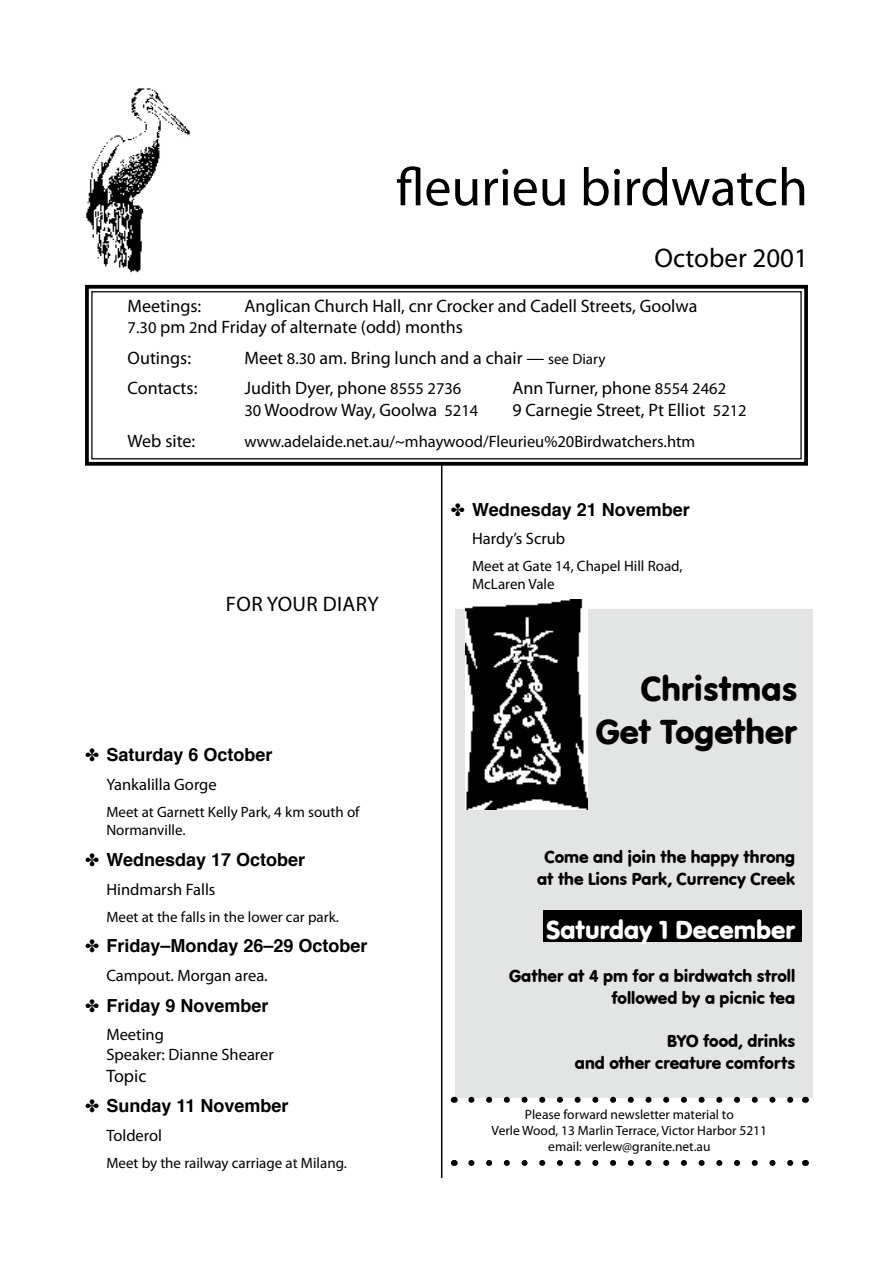
<style>
.page{position:relative;width:893px;height:1263px;background:#fff}
.page>*{position:absolute;margin:0;border:0;box-sizing:border-box;transform-origin:0 0}
.t1{font:54px "Myriad Pro";color:#000}
.t2{font:36px/43.2px "VAG Rundschrift D";color:#000;text-align:right}
.t3{font:27px "VAG Rundschrift D";color:#fff}
.t4{font:27px "Myriad Pro";color:#000}
.t5{font:21px "Myriad Pro";letter-spacing:.02em;color:#000}
.t6{font:18px/21.6px "Myriad Pro";color:#000}
.t7{font:18px/21.6px "VAG Rundschrift D";color:#000;text-align:right}
.t8{font:700 18px "Helvetica";color:#000}
.t9{font:16.5px/19.8px "Myriad Pro";color:#000}
.t10{font:15px/18px "Myriad Pro";color:#000}
.t11{font:13.5px/16.2px "Myriad Pro";color:#000;text-align:center}
.s1{font-size:16.5px}
.s2{font-size:15px}
</style>
<div class="page">
<div style="left:455px;top:609px;width:357px;height:488px;background:#e3e4e4"></div>
<div style="left:543px;top:910px;width:259px;height:32px;background:#000"></div>
<img style="left:86px;top:88px;width:104px;height:185px">
<svg style="left:85px;top:284px;width:723px;height:183px"></svg>
<div style="left:91px;top:291px;width:711px;height:168px;border:1px solid #000"></div>
<hr style="left:441px;top:464px;width:1px;height:714px;background:#000">
<svg style="left:471px;top:1097px;width:325px;height:6px"></svg>
<svg style="left:471px;top:1160px;width:323px;height:6px"></svg>
<img style="left:466px;top:599px;width:121px;height:210px">
<h1 class="t1" style="left:396px;top:154px;width:413px">fleurieu birdwatch</h1>
<h3 class="t4" style="left:654px;top:241px;width:155px">October 2001</h3>
<p class="t6" style="left:128px;top:294px;width:571px;text-indent:117px">Anglican Church Hall, cnr Crocker and Cadell Streets, Goolwa<br><span class="s1">7.30</span> pm <span class="s1">2</span>nd Friday of alternate (odd) months</p>
<p class="t6" style="left:128px;top:347px;width:65px">Outings:</p>
<p class="t6" style="left:244px;top:347px;width:362px">Meet <span class="s1">8.30</span> am. Bring lunch and a chair — <span class="s2">see Diary</span></p>
<p class="t6" style="left:128px;top:377px;width:71px">Contacts:</p>
<p class="t6" style="left:244px;top:377px;width:218px">Judith Dyer, phone <span class="s1">8555 2736</span></p>
<p class="t6" style="left:512px;top:377px;width:215px">Ann Turner, phone <span class="s1">8554 2462</span></p>
<p class="t6" style="left:244px;top:399px;width:235px"><span class="s1">30</span> Woodrow Way, Goolwa <span class="s1">5214</span></p>
<p class="t6" style="left:512px;top:399px;width:236px">9 Carnegie Street, Pt Elliot <span class="s1">5212</span></p>
<p class="t6" style="left:128px;top:429px;width:69px">Web site:</p>
<p class="t9" style="left:244px;top:431px;width:452px">www.adelaide.net.au/~mhaywood/Fleurieu%20Birdwatchers.htm</p>
<p class="t6" style="left:128px;top:294px;width:75px">Meetings:</p>
<p class="t5" style="left:226px;top:591px;width:154px">For your diary</p>
<p class="t8" style="left:85px;top:739px;width:189px">✤ Saturday 6 October</p>
<p class="t9" style="left:85px;top:774px;width:133px">Yankalilla Gorge</p>
<p class="t10" style="left:106px;top:803px;width:255px">Meet at Garnett Kelly Park, 4 km south of<br>Normanville.</p>
<p class="t8" style="left:85px;top:843px;width:222px">✤ Wednesday 17 October</p>
<p class="t9" style="left:106px;top:879px;width:111px">Hindmarsh Falls</p>
<p class="t10" style="left:106px;top:907px;width:234px">Meet at the falls in the lower car park.</p>
<p class="t8" style="left:85px;top:929px;width:284px">✤ Friday–Monday 26–29 October</p>
<p class="t9" style="left:106px;top:965px;width:163px">Campout. Morgan area.</p>
<p class="t8" style="left:85px;top:989px;width:185px">✤ Friday 9 November</p>
<p class="t9" style="left:106px;top:1025px;width:169px">Meeting<br>Speaker: Dianne Shearer</p>
<p class="t6" style="left:106px;top:1065px;width:42px">Topic</p>
<p class="t8" style="left:85px;top:1090px;width:205px">✤ Sunday 11 November</p>
<p class="t9" style="left:106px;top:1125px;width:57px">Tolderol</p>
<p class="t10" style="left:106px;top:1154px;width:242px">Meet by the railway carriage at Milang.</p>
<p class="t8" style="left:451px;top:493px;width:241px">✤ Wednesday 21 November</p>
<p class="t9" style="left:472px;top:529px;width:95px">Hardy’s Scrub</p>
<p class="t10" style="left:472px;top:557px;width:212px">Meet at Gate 14, Chapel Hill Road,<br>McLaren Vale</p>
<h2 class="t2" style="left:596px;top:667px;width:203px">Christmas<br>Get Together</h2>
<p class="t7" style="left:537px;top:847px;width:260px;text-align:center">Come and join the happy throng at the Lions Park, Currency Creek</p>
<h3 class="t3" style="left:546px;top:914px;width:251px">Saturday 1 December</h3>
<p class="t7" style="left:509px;top:965px;width:287px">Gather at 4 pm for a birdwatch stroll followed by a picnic tea</p>
<p class="t7" style="left:575px;top:1030px;width:222px">BYO food, drinks<br>and other creature comforts</p>
<p class="t11" style="left:492px;top:1106px;width:277px">Please forward newsletter material to<br>Verle Wood, 13 Marlin Terrace, Victor Harbor 5211 email: verlew@granite.net.au</p>
</div>
